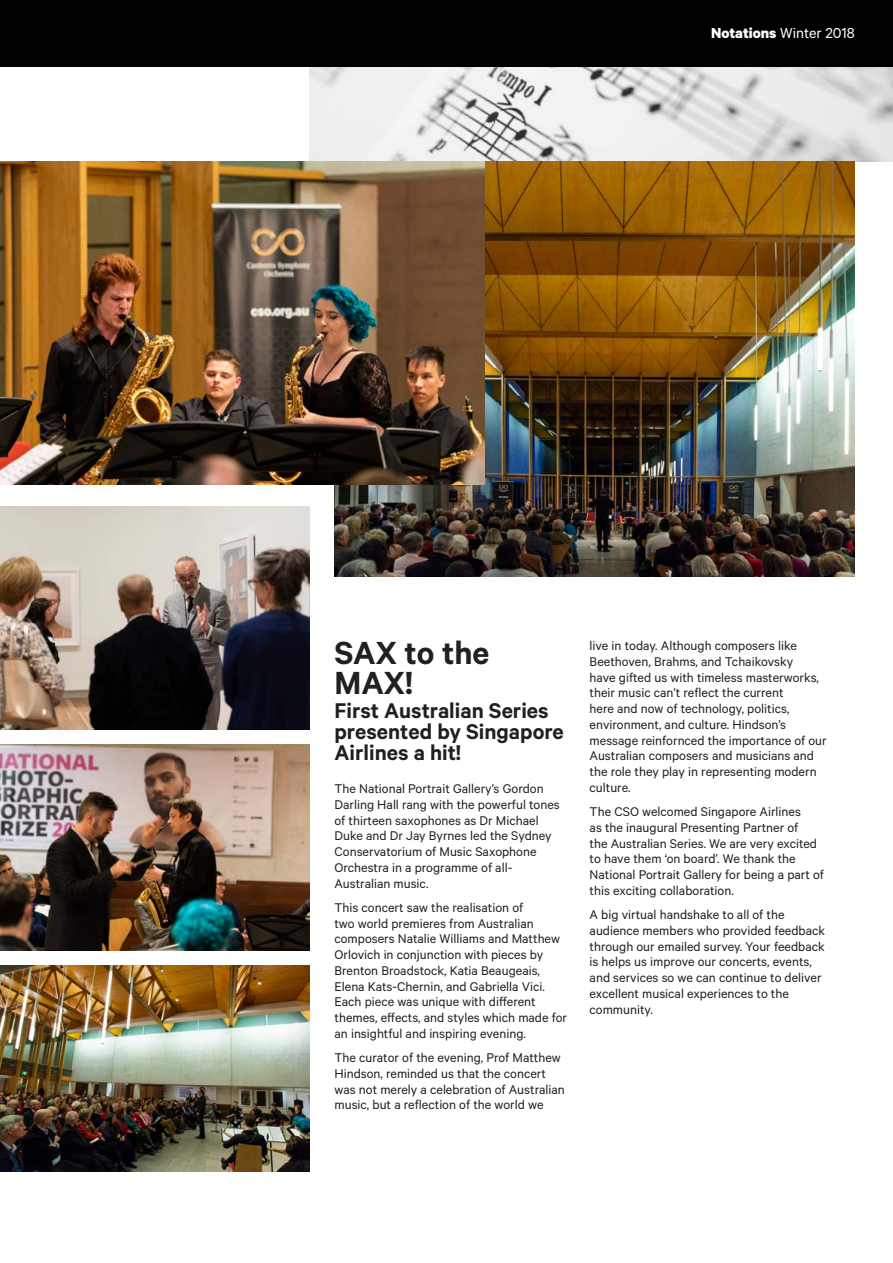
<style>
.page{position:relative;width:893px;height:1263px;background:#fff}
.page>*{position:absolute;margin:0;border:0;box-sizing:border-box;transform-origin:0 0}
.head_A{font:600 36px/30px "Calibre";color:#231f20}
.head_A-2{font:600 24px/21px "Calibre";color:#231f20}
.t1{font:16.35px "Calibre";color:#fff}
._2015_body{font:14.25px/15.8px "Calibre";color:#231f20}
.head_A-3{font:14.25px/15.8px "Calibre";color:#231f20}
.s1{font-weight:700}
</style>
<div class="page">
<img style="left:309px;top:66px;width:584px;height:96px">
<div style="left:0;top:0;width:893px;height:66px;background:#000"></div>
<img style="left:334px;top:162px;width:521px;height:414px">
<img style="left:0;top:506px;width:309px;height:223px">
<img style="left:0;top:965px;width:309px;height:207px">
<img style="left:0;top:744px;width:309px;height:206px">
<img style="left:0;top:162px;width:484px;height:322px">
<p class="t1" style="left:711px;top:24px;width:145px"><span class="s1">Notations</span> Winter 2018</p>
<p class="head_A" style="left:334px;top:637px;width:156px">SAX to the<br>MAX!</p>
<p class="head_A-2" style="left:334px;top:699px;width:231px">First Australian Series presented by Singapore<br>Airlines a hit!</p>
<p class="head_A-3" style="left:334px;top:780px;width:227px">The National Portrait Gallery’s Gordon Darling Hall rang with the powerful tones of thirteen saxophones as Dr Michael Duke and Dr Jay Byrnes led the Sydney Conservatorium of Music Saxophone Orchestra in a programme of all-Australian music.</p>
<p class="_2015_body" style="left:334px;top:899px;width:234px">This concert saw the realisation of<br>two world premieres from Australian composers Natalie Williams and Matthew Orlovich in conjunction with pieces by Brenton Broadstock, Katia Beaugeais, Elena Kats-Chernin, and Gabriella Vici.<br>Each piece was unique with different themes, effects, and styles which made for an insightful and inspiring evening.</p>
<p class="_2015_body" style="left:334px;top:1049px;width:232px">The curator of the evening, Prof Matthew Hindson, reminded us that the concert was not merely a celebration of Australian music, but a reflection of the world we</p>
<p class="_2015_body" style="left:590px;top:637px;width:239px">live in today. Although composers like Beethoven, Brahms, and Tchaikovsky<br>have gifted us with timeless masterworks, their music can’t reflect the current<br>here and now of technology, politics, environment, and culture. Hindson’s message reinfornced the importance of our Australian composers and musicians and the role they play in representing modern culture.</p>
<p class="_2015_body" style="left:590px;top:803px;width:236px">The CSO welcomed Singapore Airlines<br>as the inaugural Presenting Partner of<br>the Australian Series. We are very excited to have them ‘on board’. We thank the National Portrait Gallery for being a part of this exciting collaboration.</p>
<p class="_2015_body" style="left:590px;top:906px;width:237px">A big virtual handshake to all of the audience members who provided feedback through our emailed survey. Your feedback is helps us improve our concerts, events, and services so we can continue to deliver excellent musical experiences to the community.</p>
</div>
